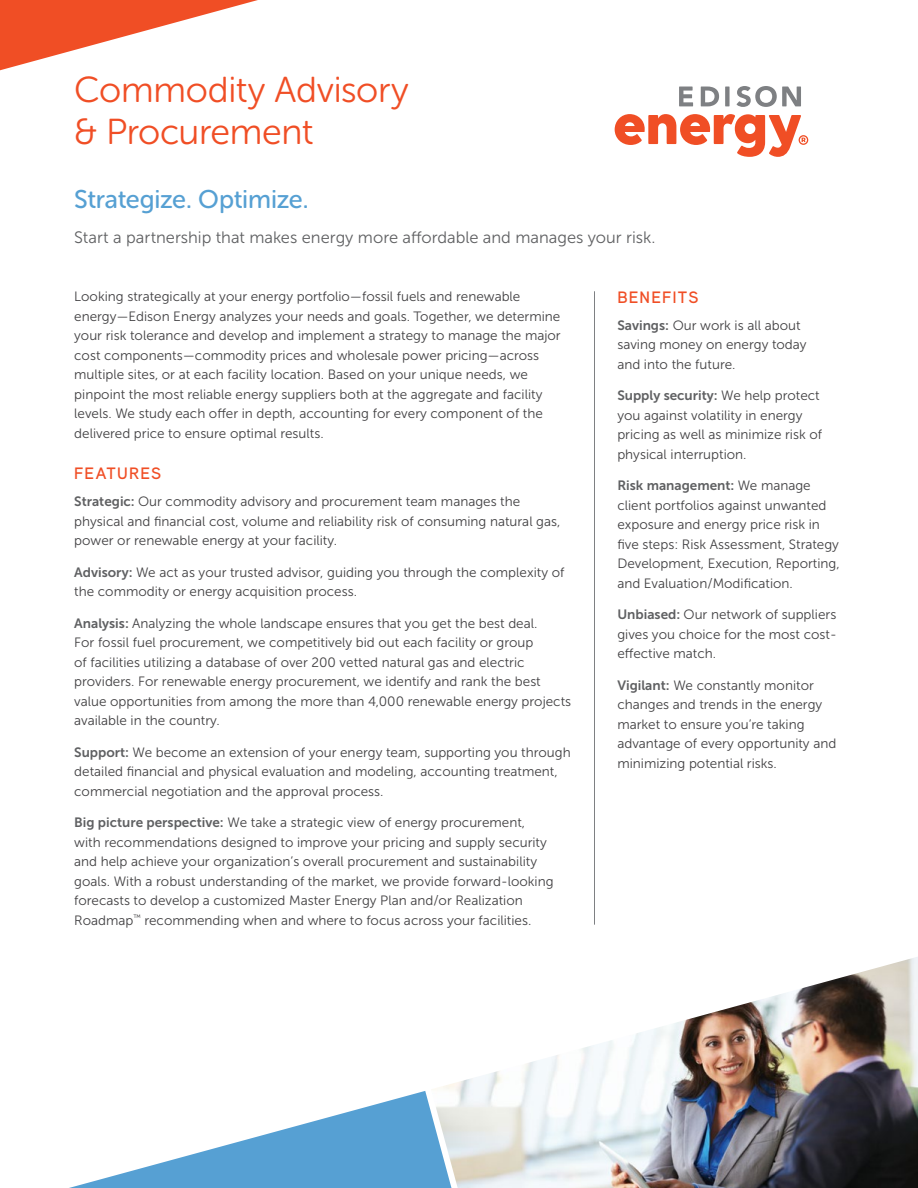
<style>
.page{position:relative;width:918px;height:1188px;background:#fff}
.page>*{position:absolute;margin:0;border:0;box-sizing:border-box;transform-origin:0 0}
.DS_Offering_Name{font:36px/42px "Museo Sans Rounded 300";letter-spacing:-.01em;color:#f04e25}
.DS_Two_Words{font:25.5px "Museo Sans Rounded 500";letter-spacing:-.015em;color:#56a0d3}
.DS_Intro_Copy{font:16.5px "Museo Sans 300";color:#5f6062}
.DS_Subhead_1{font:600 16.5px "Aaux Next";letter-spacing:.07em;color:#f04e25}
.DS_Body_Copy_9pt{font:13.5px/19.5px "Museo Sans 300";color:#414042}
.s1{font-family:"Museo Sans 700";color:#5f6062}
</style>
<div class="page">
<svg style="left:615px;top:114px;width:193px;height:43px"></svg>
<svg style="left:679px;top:87px;width:14px;height:19px"></svg>
<svg style="left:701px;top:87px;width:18px;height:19px"></svg>
<div style="left:725px;top:87px;width:5px;height:19px;background:#7e8083"></div>
<svg style="left:737px;top:86px;width:64px;height:21px"></svg>
<svg style="left:0;top:0;width:258px;height:71px"></svg>
<hr style="left:594px;top:291px;width:1px;height:634px;background:#7e8083">
<svg style="left:69px;top:1091px;width:362px;height:97px"></svg>
<img style="left:431px;top:957px;width:487px;height:231px">
<p class="DS_Offering_Name" style="left:74px;top:69px;width:336px">Commodity Advisory &amp; Procurement</p>
<p class="DS_Two_Words" style="left:74px;top:185px;width:236px">Strategize. Optimize.</p>
<p class="DS_Intro_Copy" style="left:74px;top:228px;width:583px">Start a partnership that makes energy more affordable and manages your risk.</p>
<p class="DS_Body_Copy_9pt" style="left:74px;top:287px;width:488px">Looking strategically at your energy portfolio—fossil fuels and renewable energy—Edison Energy analyzes your needs and goals. Together, we determine your risk tolerance and develop and implement a strategy to manage the major cost components—commodity prices and wholesale power pricing—across multiple sites, or at each facility location. Based on your unique needs, we pinpoint the most reliable energy suppliers both at the aggregate and facility levels. We study each offer in depth, accounting for every component of the delivered price to ensure optimal results.</p>
<p class="DS_Subhead_1" style="left:74px;top:462px;width:88px">FEATURES</p>
<p class="DS_Body_Copy_9pt" style="left:74px;top:492px;width:488px"><span class="s1">Strategic:</span> Our commodity advisory and procurement team manages the physical and financial cost, volume and reliability risk of consuming natural gas, power or renewable energy at your facility.</p>
<p class="DS_Body_Copy_9pt" style="left:74px;top:562px;width:492px"><span class="s1">Advisory:</span> We act as your trusted advisor, guiding you through the complexity of the commodity or energy acquisition process.</p>
<p class="DS_Body_Copy_9pt" style="left:74px;top:613px;width:498px"><span class="s1">Analysis:</span> Analyzing the whole landscape ensures that you get the best deal.<br>For fossil fuel procurement, we competitively bid out each facility or group<br>of facilities utilizing a database of over 200 vetted natural gas and electric providers. For renewable energy procurement, we identify and rank the best value opportunities from among the more than 4,000 renewable energy projects available in the country.</p>
<p class="DS_Body_Copy_9pt" style="left:74px;top:742px;width:498px"><span class="s1">Support:</span> We become an extension of your energy team, supporting you through detailed financial and physical evaluation and modeling, accounting treatment, commercial negotiation and the approval process.</p>
<p class="DS_Body_Copy_9pt" style="left:74px;top:813px;width:481px"><span class="s1">Big picture perspective:</span> We take a strategic view of energy procurement, with recommendations designed to improve your pricing and supply security and help achieve your organization’s overall procurement and sustainability goals. With a robust understanding of the market, we provide forward-looking forecasts to develop a customized Master Energy Plan and/or Realization Roadmap<sup>™</sup> recommending when and where to focus across your facilities.</p>
<p class="DS_Subhead_1" style="left:617px;top:286px;width:83px">BENEFITS</p>
<p class="DS_Body_Copy_9pt" style="left:617px;top:316px;width:191px"><span class="s1">Savings:</span> Our work is all about saving money on energy today and into the future.</p>
<p class="DS_Body_Copy_9pt" style="left:617px;top:386px;width:206px"><span class="s1">Supply security:</span> We help protect you against volatility in energy pricing as well as minimize risk of physical interruption.</p>
<p class="DS_Body_Copy_9pt" style="left:617px;top:476px;width:224px"><span class="s1">Risk management:</span> We manage client portfolios against unwanted exposure and energy price risk in five steps: Risk Assessment, Strategy Development, Execution, Reporting, and Evaluation/Modification.</p>
<p class="DS_Body_Copy_9pt" style="left:617px;top:605px;width:221px;text-align:justify"><span class="s1">Unbiased:</span> Our network of suppliers gives you choice for the most cost&shy;effective match.</p>
<p class="DS_Body_Copy_9pt" style="left:617px;top:676px;width:220px"><span class="s1">Vigilant:</span> We constantly monitor changes and trends in the energy market to ensure you’re taking advantage of every opportunity and minimizing potential risks.</p>
</div>
